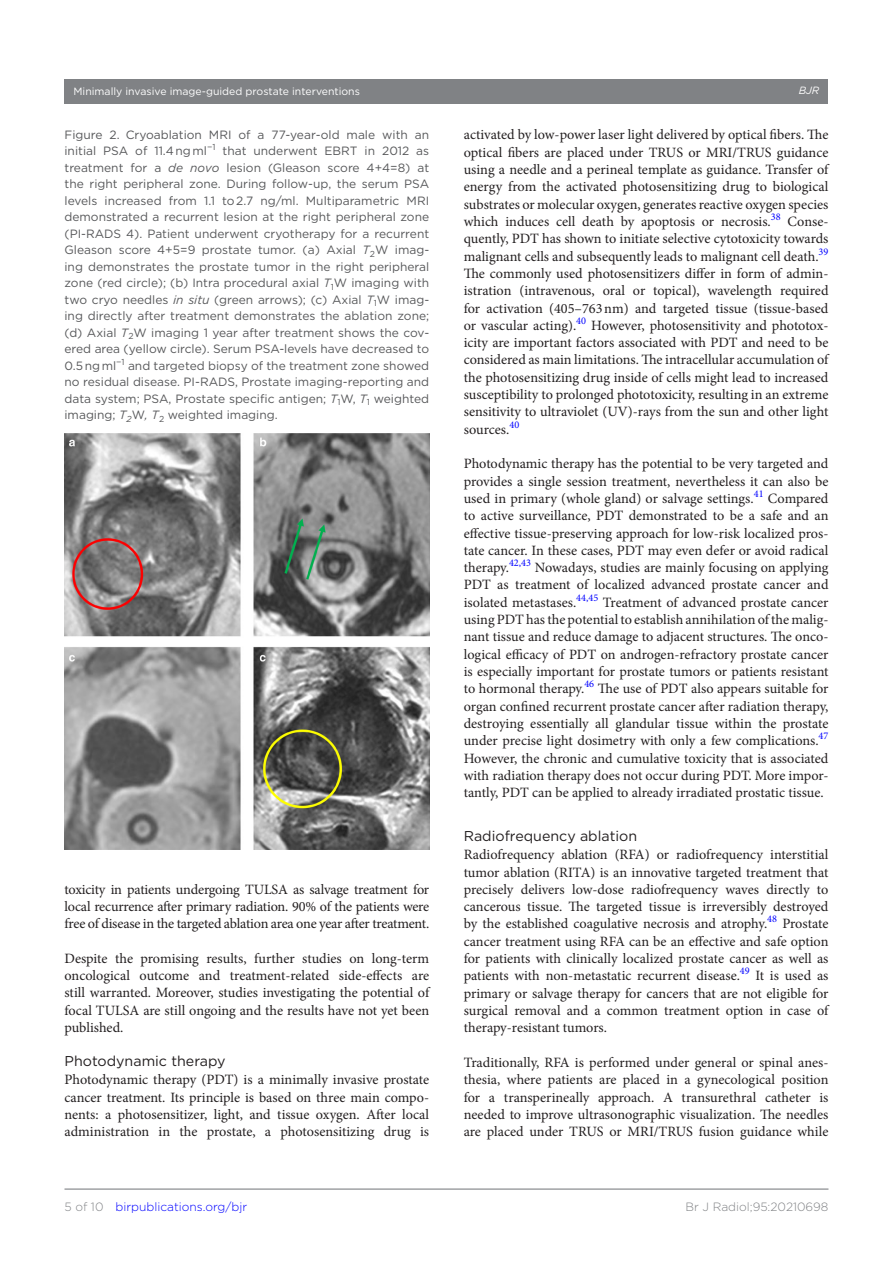
<style>
.page{position:relative;width:893px;height:1263px;background:#fff}
.page>*{position:absolute;margin:0;border:0;box-sizing:border-box;transform-origin:0 0}
.t1{font:14.25px/17.2px "Minion Pro";letter-spacing:-.005em;color:#231f20;text-align:justify}
.t2{font:14.25px "Gotham";color:#231f20}
.t3{font:12px/16.5px "Gotham";color:#57585a;text-align:justify}
.t4{font:300 12px "Gotham";color:#00f}
.t5{font:300 12px "Gotham";color:#808285}
.t6{font:10.5px "Gotham";color:#fff}
.t7{font:italic 10.5px "Gotham";color:#fff}
.s1{font-style:italic}
.s2{color:#808285}
</style>
<div class="page">
<hr style="left:64px;top:1188px;width:764px;height:2px;background:#808285">
<div style="left:64px;top:79px;width:764px;height:24px;background:#808285"></div>
<img style="left:65px;top:433px;width:364px;height:417px">
<p class="t6" style="left:74px;top:85px;width:288px">Minimally invasive image-guided prostate interventions</p>
<p class="t7" style="left:799px;top:85px;width:22px">BJR</p>
<p class="t3" style="left:64px;top:126px;width:366px">Figure 2. Cryoablation MRI of a 77-year-old male with an initial PSA of 11.4 ng ml<sup>−1</sup> that underwent EBRT in 2012 as treatment for a <span class="s1">de novo</span> lesion (Gleason score 4+4=8) at the right peripheral zone. During follow-up, the serum PSA levels increased from 1.1 to 2.7 ng/ml. Multiparametric MRI demonstrated a recurrent lesion at the right peripheral zone (PI-RADS 4). Patient underwent cryotherapy for a recurrent Gleason score 4+5=9 prostate tumor. (a) Axial <span class="s1">T</span><sub>2</sub>W imag&shy;ing demonstrates the prostate tumor in the right peripheral zone (red circle); (b) Intra procedural axial <span class="s1">T</span><sub>1</sub>W imaging with two cryo needles <span class="s1">in situ</span> (green arrows); (c) Axial <span class="s1">T</span><sub>1</sub>W imag&shy;ing directly after treatment demonstrates the ablation zone; (d) Axial <span class="s1">T</span><sub>2</sub>W imaging 1 year after treatment shows the cov&shy;ered area (yellow circle). Serum PSA-levels have decreased to 0.5 ng ml<sup>−1</sup> and targeted biopsy of the treatment zone showed no residual disease. PI-RADS, Prostate imaging-reporting and data system; PSA, Prostate specific antigen; <span class="s1">T</span><sub>1</sub>W, <span class="s1">T</span><sub>1</sub> weighted imaging; <span class="s1">T</span><sub>2</sub>W<span class="s1">, T</span><sub>2</sub> weighted imaging.</p>
<p class="t1" style="left:64px;top:881px;width:366px">toxicity in patients undergoing TULSA as salvage treatment for local recurrence after primary radiation. 90% of the patients were free of disease in the targeted ablation area one year after treatment.</p>
<p class="t1" style="left:64px;top:950px;width:366px">Despite the promising results, further studies on long-term oncological outcome and treatment-related side-effects are still warranted. Moreover, studies investigating the potential of focal TULSA are still ongoing and the results have not yet been published.</p>
<p class="t2" style="left:64px;top:1052px;width:163px">Photodynamic therapy</p>
<p class="t1" style="left:64px;top:1071px;width:366px">Photodynamic therapy (PDT) is a minimally invasive prostate cancer treatment. Its principle is based on three main compo&shy;nents: a photosensitizer, light, and tissue oxygen. After local administration in the prostate, a photosensitizing drug is</p>
<p class="t1" style="left:464px;top:126px;width:366px">activated by low-power laser light delivered by optical fibers. The optical fibers are placed under TRUS or MRI/TRUS guidance using a needle and a perineal template as guidance. Transfer of energy from the activated photosensitizing drug to biological substrates or molecular oxygen, generates reactive oxygen species which induces cell death by apoptosis or necrosis.<sup>38</sup> Conse&shy;quently, PDT has shown to initiate selective cytotoxicity towards malignant cells and subsequently leads to malignant cell death.<sup>39<br></sup>The commonly used photosensitizers differ in form of admin&shy;istration (intravenous, oral or topical), wavelength required for activation (405–763nm) and targeted tissue (tissue-based or vascular acting).<sup>40</sup> However, photosensitivity and phototox&shy;icity are important factors associated with PDT and need to be considered as main limitations. The intracellular accumulation of the photosensitizing drug inside of cells might lead to increased susceptibility to prolonged phototoxicity, resulting in an extreme sensitivity to ultraviolet (UV)-rays from the sun and other light sources.<sup>40</sup></p>
<p class="t1" style="left:464px;top:455px;width:366px">Photodynamic therapy has the potential to be very targeted and provides a single session treatment, nevertheless it can also be used in primary (whole gland) or salvage settings.<sup>41</sup> Compared to active surveillance, PDT demonstrated to be a safe and an effective tissue-preserving approach for low-risk localized pros&shy;tate cancer. In these cases, PDT may even defer or avoid radical therapy.<sup>42,43</sup> Nowadays, studies are mainly focusing on applying PDT as treatment of localized advanced prostate cancer and isolated metastases.<sup>44,45</sup> Treatment of advanced prostate cancer using PDT has the potential to establish annihilation of the malig&shy;nant tissue and reduce damage to adjacent structures. The onco&shy;logical efficacy of PDT on androgen-refractory prostate cancer is especially important for prostate tumors or patients resistant to hormonal therapy.<sup>46</sup> The use of PDT also appears suitable for organ confined recurrent prostate cancer after radiation therapy, destroying essentially all glandular tissue within the prostate under precise light dosimetry with only a few complications.<sup>47<br></sup>However, the chronic and cumulative toxicity that is associated with radiation therapy does not occur during PDT. More impor&shy;tantly, PDT can be applied to already irradiated prostatic tissue.</p>
<p class="t2" style="left:464px;top:827px;width:175px">Radiofrequency ablation</p>
<p class="t1" style="left:464px;top:846px;width:366px">Radiofrequency ablation (RFA) or radiofrequency interstitial tumor ablation (RITA) is an innovative targeted treatment that precisely delivers low-dose radiofrequency waves directly to cancerous tissue. The targeted tissue is irreversibly destroyed by the established coagulative necrosis and atrophy.<sup>48</sup> Prostate cancer treatment using RFA can be an effective and safe option for patients with clinically localized prostate cancer as well as patients with non-metastatic recurrent disease.<sup>49</sup> It is used as primary or salvage therapy for cancers that are not eligible for surgical removal and a common treatment option in case of therapy-resistant tumors.</p>
<p class="t1" style="left:464px;top:1054px;width:366px">Traditionally, RFA is performed under general or spinal anes&shy;thesia, where patients are placed in a gynecological position for a transperineally approach. A transurethral catheter is needed to improve ultrasonographic visualization. The needles are placed under TRUS or MRI/TRUS fusion guidance while</p>
<p class="t4" style="left:64px;top:1199px;width:184px"><span class="s2">5 of 10</span> birpublications.org/bjr</p>
<p class="t5" style="left:685px;top:1199px;width:145px">Br J Radiol;95:20210698</p>
</div>
